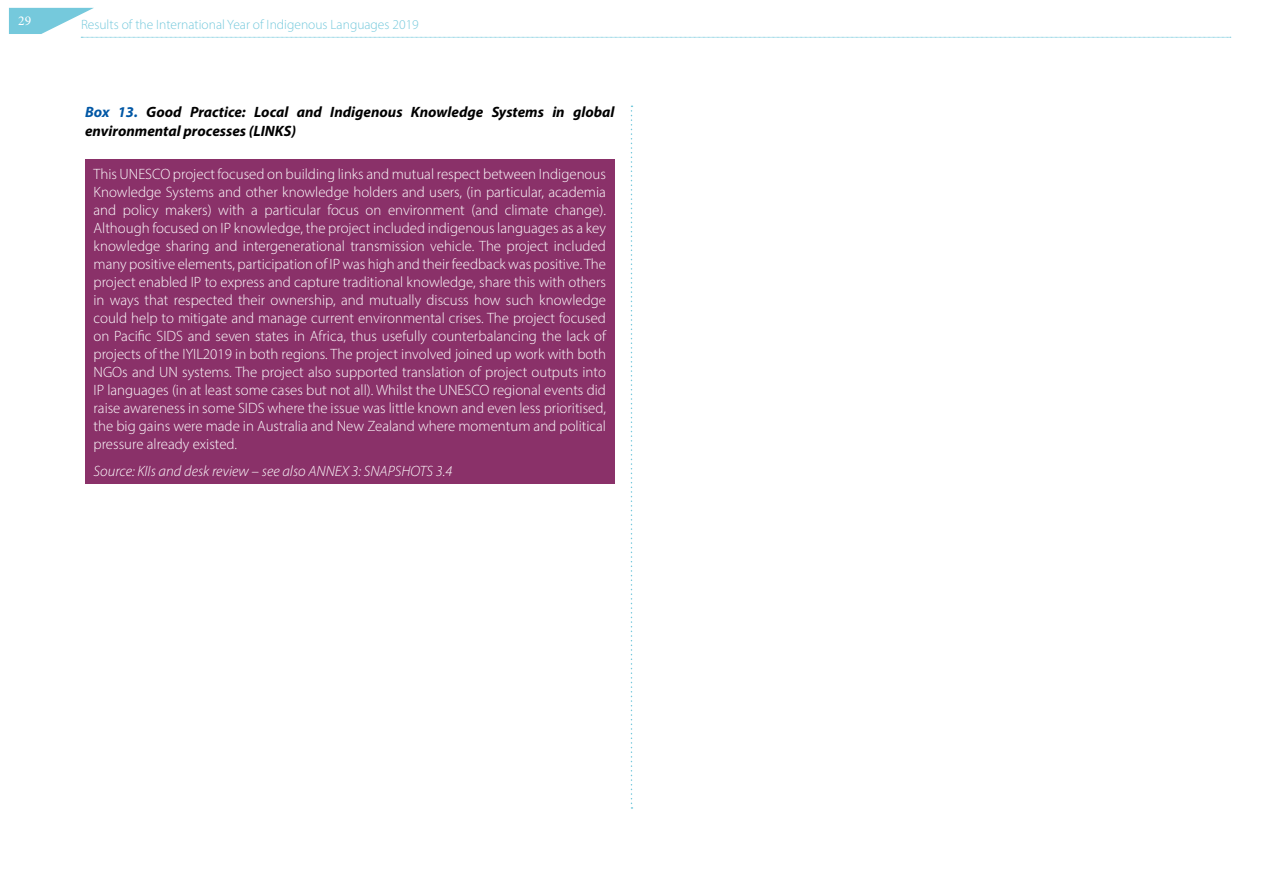
<style>
.page{position:relative;width:1263px;height:893px;background:#fff}
.page>*{position:absolute;margin:0;border:0;box-sizing:border-box;transform-origin:0 0}
.t1{font:300 15px/18px "Myriad Pro";color:#fff;text-align:justify}
.t2{font:italic 700 15px/19.5px "Myriad Pro";color:#000}
.t3{font:italic 300 15px "Myriad Pro";color:#fff}
.t4{font:300 13.5px "Myriad Pro";color:#75c9dc}
.t5{font:13.5px "Minion Pro";color:#fff}
.s1{color:#0057a5}
</style>
<div class="page">
<svg style="left:9px;top:8px;width:1222px;height:30px"></svg>
<svg style="left:631px;top:106px;width:1px;height:703px"></svg>
<div style="left:85px;top:159px;width:529px;height:325px;background:#8a3169"></div>
<p class="t5" style="left:18px;top:12px;width:14px">29</p>
<p class="t4" style="left:81px;top:16px;width:339px">Results of the International Year of Indigenous Languages 2019</p>
<p class="t2" style="left:85px;top:102px;width:531px"><span class="s1">Box 13.</span> Good Practice: Local and Indigenous Knowledge Systems in global environmental processes (LINKS)</p>
<p class="t1" style="left:94px;top:165px;width:514px">This UNESCO project focused on building links and mutual respect between Indigenous Knowledge Systems and other knowledge holders and users, (in particular, academia and policy makers) with a particular focus on environment (and climate change).<br>Although focused on IP knowledge, the project included indigenous languages as a key knowledge sharing and intergenerational transmission vehicle. The project included many positive elements, participation of IP was high and their feedback was positive. The project enabled IP to express and capture traditional knowledge, share this with others in ways that respected their ownership, and mutually discuss how such knowledge could help to mitigate and manage current environmental crises. The project focused on Pacific SIDS and seven states in Africa, thus usefully counterbalancing the lack of projects of the IYIL2019 in both regions. The project involved joined up work with both NGOs and UN systems. The project also supported translation of project outputs into IP languages (in at least some cases but not all). Whilst the UNESCO regional events did raise awareness in some SIDS where the issue was little known and even less prioritised, the big gains were made in Australia and New Zealand where momentum and political pressure already existed.</p>
<p class="t3" style="left:94px;top:462px;width:360px">Source: KIIs and desk review – see also ANNEX 3: SNAPSHOTS 3.4</p>
</div>
